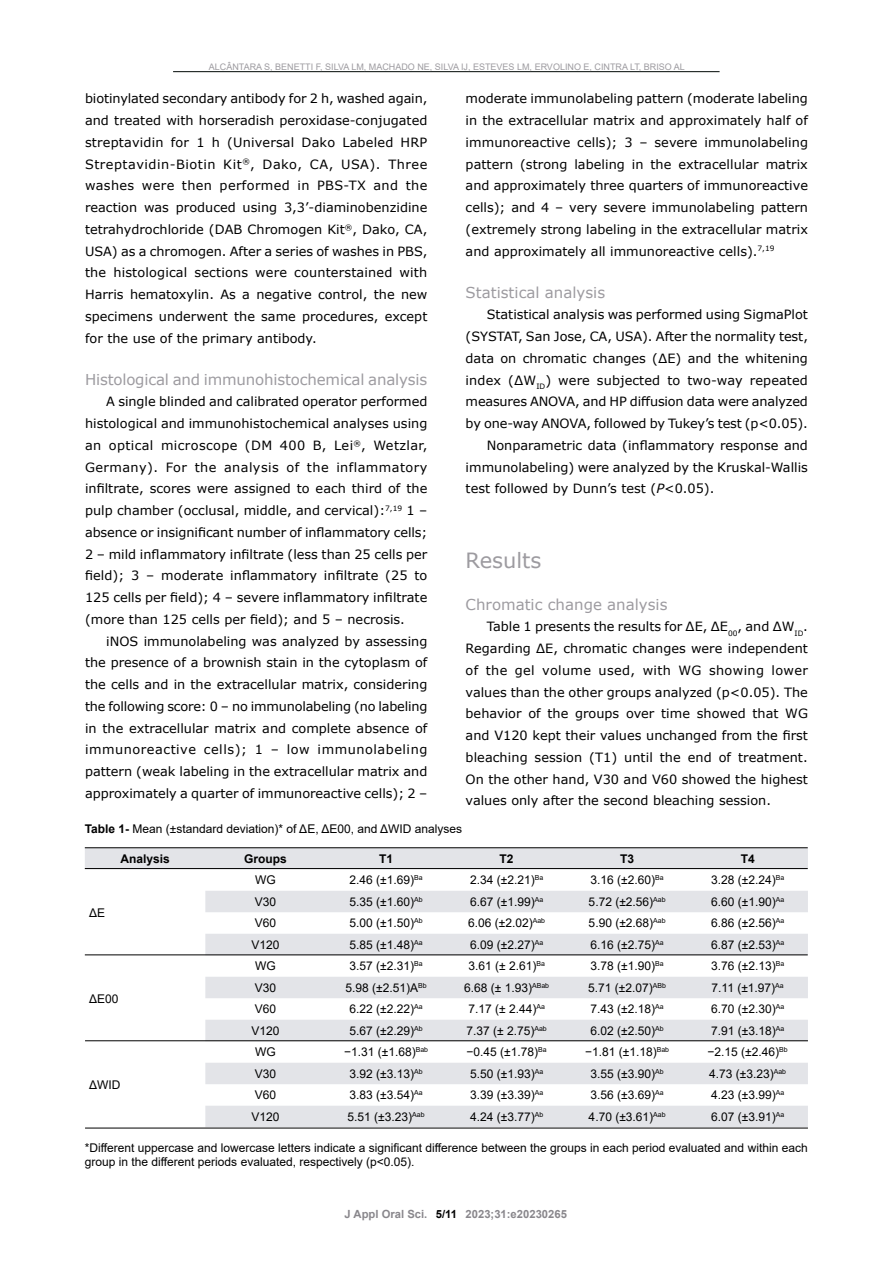
<style>
.page{position:relative;width:893px;height:1263px;background:#fff}
.page>*{position:absolute;margin:0;border:0;box-sizing:border-box;transform-origin:0 0}
.t1{font:21px "Verdana";color:#9d9ba0}
.t2{font:15px "Verdana";letter-spacing:-.01em;color:#9d9ba0}
.t3{font:12.75px/21.8px "Verdana";color:#000;text-align:justify}
.t4{font:12px/14.4px "Arial";color:#000}
.t5{font:700 12px "Arial";color:#000}
.t6{font:700 11.25px "Arial";color:#89878c}
.t7{font:9px "Arial";color:#9d9ba0}
.s1{font-style:italic}
.s2{font-weight:700}
.s3{color:#000}
</style>
<div class="page">
<hr style="left:173px;top:71px;width:547px;height:1px;background:#000805">
<svg style="left:85px;top:848px;width:723px;height:279px"></svg>
<hr style="left:85px;top:847px;width:723px;height:1px;background:#000">
<hr style="left:85px;top:868px;width:723px;height:1px;background:#000">
<hr style="left:85px;top:954px;width:723px;height:1px;background:#000">
<hr style="left:85px;top:1040px;width:723px;height:1px;background:#000">
<hr style="left:85px;top:1128px;width:723px;height:1px;background:#000">
<p class="t7" style="left:209px;top:60px;width:477px">ALCÂNTARA S, BENETTI F, SILVA LM, MACHADO NE, SILVA IJ, ESTEVES LM, ERVOLINO E, CINTRA LT, BRISO AL</p>
<p class="t3" style="left:85px;top:88px;width:344px">biotinylated secondary antibody for 2 h, washed again, and treated with horseradish peroxidase-conjugated streptavidin for 1 h (Universal Dako Labeled HRP Streptavidin-Biotin Kit<sup>®</sup>, Dako, CA, USA). Three washes were then performed in PBS-TX and the reaction was produced using 3,3’-diaminobenzidine tetrahydrochloride (DAB Chromogen Kit<sup>®</sup>, Dako, CA, USA) as a chromogen. After a series of washes in PBS, the histological sections were counterstained with Harris hematoxylin. As a negative control, the new specimens underwent the same procedures, except for the use of the primary antibody.</p>
<p class="t2" style="left:85px;top:369px;width:344px">Histological and immunohistochemical analysis</p>
<p class="t3" style="left:85px;top:391px;width:344px;text-indent:21px">A single blinded and calibrated operator performed histological and immunohistochemical analyses using an optical microscope (DM 400 B, Lei<sup>®</sup>, Wetzlar, Germany). For the analysis of the inflammatory infiltrate, scores were assigned to each third of the pulp chamber (occlusal, middle, and cervical):<sup>7,19</sup> 1 – absence or insignificant number of inflammatory cells; 2 – mild inflammatory infiltrate (less than 25 cells per field); 3 – moderate inflammatory infiltrate (25 to 125 cells per field); 4 – severe inflammatory infiltrate (more than 125 cells per field); and 5 – necrosis.</p>
<p class="t3" style="left:85px;top:630px;width:344px;text-indent:21px">iNOS immunolabeling was analyzed by assessing the presence of a brownish stain in the cytoplasm of the cells and in the extracellular matrix, considering the following score: 0 – no immunolabeling (no labeling in the extracellular matrix and complete absence of immunoreactive cells); 1 – low immunolabeling pattern (weak labeling in the extracellular matrix and approximately a quarter of immunoreactive cells); 2 –</p>
<p class="t3" style="left:466px;top:88px;width:344px">moderate immunolabeling pattern (moderate labeling in the extracellular matrix and approximately half of immunoreactive cells); 3 – severe immunolabeling pattern (strong labeling in the extracellular matrix and approximately three quarters of immunoreactive cells); and 4 – very severe immunolabeling pattern (extremely strong labeling in the extracellular matrix and approximately all immunoreactive cells).<sup>7,19</sup></p>
<p class="t2" style="left:466px;top:282px;width:141px">Statistical analysis</p>
<p class="t3" style="left:487px;top:304px;width:323px">Statistical analysis was performed using SigmaPlot</p>
<p class="t3" style="left:466px;top:325px;width:344px">(SYSTAT, San Jose, CA, USA). After the normality test,</p>
<p class="t3" style="left:466px;top:347px;width:344px">data on chromatic changes (∆E) and the whitening</p>
<p class="t3" style="left:466px;top:369px;width:344px">index (∆W<sub>ID</sub>) were subjected to two-way repeated</p>
<p class="t3" style="left:466px;top:391px;width:344px">measures ANOVA, and HP diffusion data were analyzed</p>
<p class="t3" style="left:466px;top:412px;width:344px">by one-way ANOVA, followed by Tukey’s test (p&lt;0.05).</p>
<p class="t3" style="left:487px;top:434px;width:323px">Nonparametric data (inflammatory response and</p>
<p class="t3" style="left:466px;top:456px;width:344px">immunolabeling) were analyzed by the Kruskal-Wallis</p>
<p class="t3" style="left:466px;top:478px;width:250px">test followed by Dunn’s test (<span class="s1">P</span>&lt;0.05).</p>
<h1 class="t1" style="left:466px;top:545px;width:77px">Results</h1>
<p class="t2" style="left:466px;top:594px;width:203px">Chromatic change analysis</p>
<p class="t3" style="left:466px;top:616px;width:344px;text-indent:21px">Table 1 presents the results for ΔE, ΔE<sub>00</sub>, and ΔW<sub>ID</sub>.<br>Regarding ΔE, chromatic changes were independent of the gel volume used, with WG showing lower values than the other groups analyzed (p&lt;0.05). The behavior of the groups over time showed that WG and V120 kept their values unchanged from the first bleaching session (T1) until the end of treatment.<br>On the other hand, V30 and V60 showed the highest values only after the second bleaching session.</p>
<p class="t4" style="left:85px;top:821px;width:379px"><span class="s2">Table 1-</span> Mean (±standard deviation)* of ΔE, ΔE00, and ΔWID analyses</p>
<p class="t4" style="left:89px;top:905px;width:18px">ΔE</p>
<p class="t5" style="left:120px;top:850px;width:51px">Analysis</p>
<p class="t5" style="left:244px;top:850px;width:44px">Groups</p>
<p class="t5" style="left:379px;top:850px;width:16px">T1</p>
<p class="t5" style="left:500px;top:850px;width:16px">T2</p>
<p class="t5" style="left:620px;top:850px;width:16px">T3</p>
<p class="t5" style="left:741px;top:850px;width:16px">T4</p>
<p class="t4" style="left:255px;top:873px;width:22px">WG</p>
<p class="t4" style="left:350px;top:873px;width:75px">2.46 (±1.69)<sup>Ba</sup></p>
<p class="t4" style="left:470px;top:873px;width:75px">2.34 (±2.21)<sup>Ba</sup></p>
<p class="t4" style="left:591px;top:873px;width:75px">3.16 (±2.60)<sup>Ba</sup></p>
<p class="t4" style="left:711px;top:873px;width:75px">3.28 (±2.24)<sup>Ba</sup></p>
<p class="t4" style="left:255px;top:894px;width:23px">V30</p>
<p class="t4" style="left:350px;top:894px;width:75px">5.35 (±1.60)<sup>Ab</sup></p>
<p class="t4" style="left:470px;top:894px;width:75px">6.67 (±1.99)<sup>Aa</sup></p>
<p class="t4" style="left:589px;top:894px;width:79px">5.72 (±2.56)<sup>Aab</sup></p>
<p class="t4" style="left:711px;top:894px;width:75px">6.60 (±1.90)<sup>Aa</sup></p>
<p class="t4" style="left:255px;top:916px;width:23px">V60</p>
<p class="t4" style="left:350px;top:916px;width:75px">5.00 (±1.50)<sup>Ab</sup></p>
<p class="t4" style="left:468px;top:916px;width:79px">6.06 (±2.02)<sup>Aab</sup></p>
<p class="t4" style="left:589px;top:916px;width:79px">5.90 (±2.68)<sup>Aab</sup></p>
<p class="t4" style="left:711px;top:916px;width:75px">6.86 (±2.56)<sup>Aa</sup></p>
<p class="t4" style="left:252px;top:937px;width:30px">V120</p>
<p class="t4" style="left:350px;top:937px;width:75px">5.85 (±1.48)<sup>Aa</sup></p>
<p class="t4" style="left:470px;top:937px;width:75px">6.09 (±2.27)<sup>Aa</sup></p>
<p class="t4" style="left:591px;top:937px;width:75px">6.16 (±2.75)<sup>Aa</sup></p>
<p class="t4" style="left:711px;top:937px;width:75px">6.87 (±2.53)<sup>Aa</sup></p>
<p class="t4" style="left:89px;top:991px;width:31px">ΔE00</p>
<p class="t4" style="left:255px;top:959px;width:22px">WG</p>
<p class="t4" style="left:350px;top:959px;width:75px">3.57 (±2.31)<sup>Ba</sup></p>
<p class="t4" style="left:468px;top:959px;width:78px">3.61 (± 2.61)<sup>Ba</sup></p>
<p class="t4" style="left:591px;top:959px;width:75px">3.78 (±1.90)<sup>Ba</sup></p>
<p class="t4" style="left:711px;top:959px;width:75px">3.76 (±2.13)<sup>Ba</sup></p>
<p class="t4" style="left:255px;top:980px;width:23px">V30</p>
<p class="t4" style="left:346px;top:980px;width:83px">5.98 (±2.51)A<sup>Bb</sup></p>
<p class="t4" style="left:464px;top:980px;width:86px">6.68 (± 1.93)<sup>ABab</sup></p>
<p class="t4" style="left:588px;top:980px;width:79px">5.71 (±2.07)<sup>ABb</sup></p>
<p class="t4" style="left:711px;top:980px;width:74px">7.11 (±1.97)<sup>Aa</sup></p>
<p class="t4" style="left:255px;top:1002px;width:23px">V60</p>
<p class="t4" style="left:350px;top:1002px;width:75px">6.22 (±2.22)<sup>Aa</sup></p>
<p class="t4" style="left:468px;top:1002px;width:78px">7.17 (± 2.44)<sup>Aa</sup></p>
<p class="t4" style="left:591px;top:1002px;width:75px">7.43 (±2.18)<sup>Aa</sup></p>
<p class="t4" style="left:711px;top:1002px;width:75px">6.70 (±2.30)<sup>Aa</sup></p>
<p class="t4" style="left:252px;top:1023px;width:30px">V120</p>
<p class="t4" style="left:350px;top:1023px;width:75px">5.67 (±2.29)<sup>Ab</sup></p>
<p class="t4" style="left:466px;top:1023px;width:82px">7.37 (± 2.75)<sup>Aab</sup></p>
<p class="t4" style="left:591px;top:1023px;width:75px">6.02 (±2.50)<sup>Ab</sup></p>
<p class="t4" style="left:711px;top:1023px;width:75px">7.91 (±3.18)<sup>Aa</sup></p>
<p class="t4" style="left:255px;top:1045px;width:22px">WG</p>
<p class="t4" style="left:344px;top:1045px;width:86px">−1.31 (±1.68)<sup>Bab</sup></p>
<p class="t4" style="left:467px;top:1045px;width:82px">−0.45 (±1.78)<sup>Ba</sup></p>
<p class="t4" style="left:585px;top:1045px;width:86px">−1.81 (±1.18)<sup>Bab</sup></p>
<p class="t4" style="left:708px;top:1045px;width:82px">−2.15 (±2.46)<sup>Bb</sup></p>
<p class="t4" style="left:255px;top:1066px;width:23px">V30</p>
<p class="t4" style="left:350px;top:1066px;width:75px">3.92 (±3.13)<sup>Ab</sup></p>
<p class="t4" style="left:470px;top:1066px;width:75px">5.50 (±1.93)<sup>Aa</sup></p>
<p class="t4" style="left:591px;top:1066px;width:75px">3.55 (±3.90)<sup>Ab</sup></p>
<p class="t4" style="left:709px;top:1066px;width:79px">4.73 (±3.23)<sup>Aab</sup></p>
<p class="t4" style="left:255px;top:1088px;width:23px">V60</p>
<p class="t4" style="left:350px;top:1088px;width:75px">3.83 (±3.54)<sup>Aa</sup></p>
<p class="t4" style="left:470px;top:1088px;width:75px">3.39 (±3.39)<sup>Aa</sup></p>
<p class="t4" style="left:591px;top:1088px;width:75px">3.56 (±3.69)<sup>Aa</sup></p>
<p class="t4" style="left:711px;top:1088px;width:75px">4.23 (±3.99)<sup>Aa</sup></p>
<p class="t4" style="left:252px;top:1109px;width:30px">V120</p>
<p class="t4" style="left:348px;top:1109px;width:79px">5.51 (±3.23)<sup>Aab</sup></p>
<p class="t4" style="left:470px;top:1109px;width:75px">4.24 (±3.77)<sup>Ab</sup></p>
<p class="t4" style="left:589px;top:1109px;width:79px">4.70 (±3.61)<sup>Aab</sup></p>
<p class="t4" style="left:711px;top:1109px;width:75px">6.07 (±3.91)<sup>Aa</sup></p>
<p class="t4" style="left:85px;top:1140px;width:724px">*Different uppercase and lowercase letters indicate a significant difference between the groups in each period evaluated and within each group in the different periods evaluated, respectively (p&lt;0.05).</p>
<p class="t4" style="left:89px;top:1077px;width:33px">ΔWID</p>
<p class="t6" style="left:345px;top:1206px;width:224px">J Appl Oral Sci. <span class="s3">5/11</span> 2023;31:e20230265</p>
</div>
